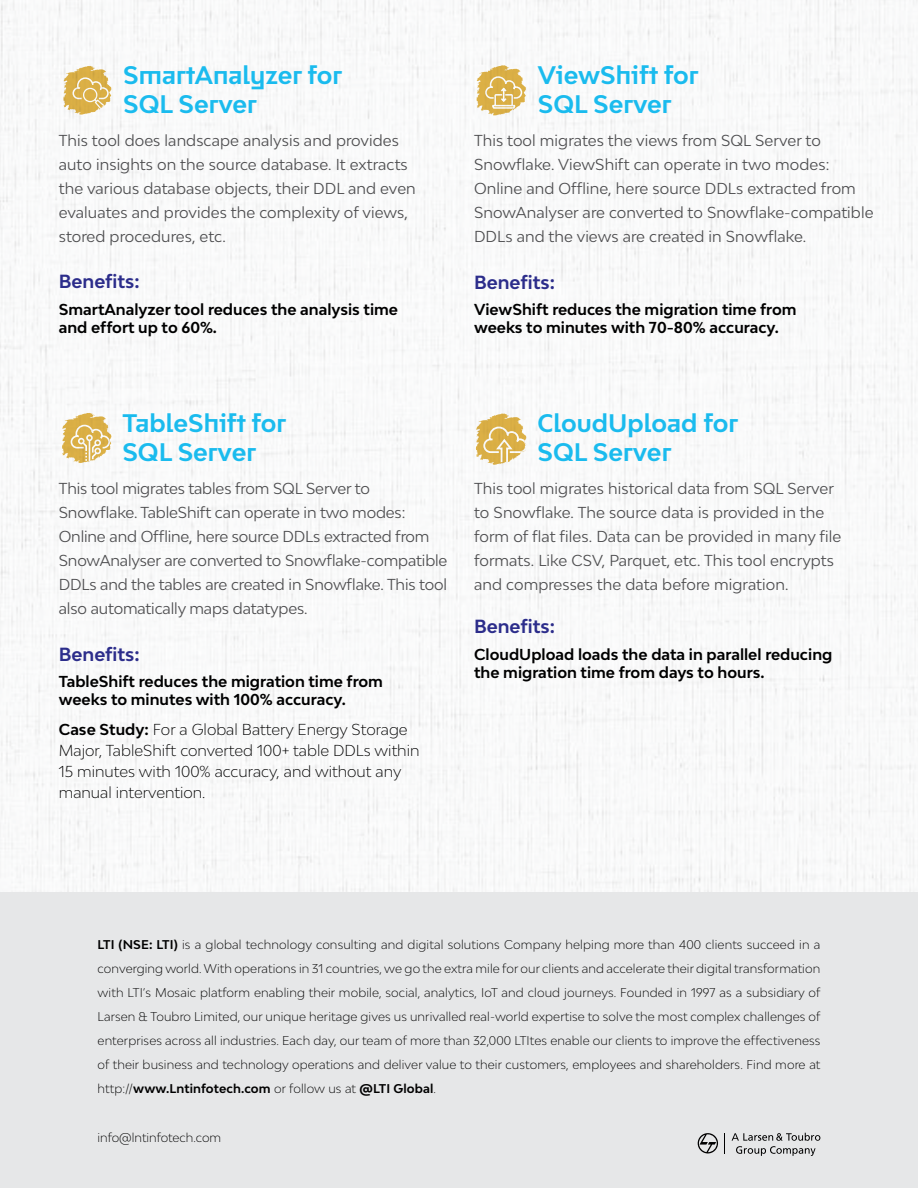
<style>
.page{position:relative;width:918px;height:1188px;background:#fff}
.page>*{position:absolute;margin:0;border:0;box-sizing:border-box;transform-origin:0 0}
.t1{font:700 24px/28.8px "Bw Modelica LTIBETA03";color:#1abbee}
.t2{font:700 18px "Bw Modelica";color:#2c2d8b}
.t3{font:15px/24px "Bw Modelica";letter-spacing:.005em;color:#4d4d4f}
.t4{font:700 15px/18px "Bw Modelica";color:#000}
.t5{font:300 15px/21px "Bw Modelica";color:#000}
.t6{font:300 12px/24px "Bw Modelica";letter-spacing:.01em;color:#000;text-align:justify}
.s1{font-weight:700}
</style>
<div class="page">
<div style="left:0;top:893px;width:918px;height:295px;background:#e6e7e8"></div>
<svg style="left:698px;top:1133px;width:20px;height:20px"></svg>
<svg style="left:732px;top:1133px;width:88px;height:23px"></svg>
<svg style="left:476px;top:65px;width:50px;height:51px"></svg>
<svg style="left:476px;top:413px;width:50px;height:52px"></svg>
<svg style="left:63px;top:66px;width:48px;height:49px"></svg>
<svg style="left:62px;top:413px;width:49px;height:50px"></svg>
<h1 class="t1" style="left:123px;top:60px;width:221px">SmartAnalyzer for<br>SQL Server</h1>
<p class="t3" style="left:59px;top:128px;width:359px">This tool does landscape analysis and provides auto insights on the source database. It extracts the various database objects, their DDL and even evaluates and provides the complexity of views, stored procedures, etc.</p>
<p class="t2" style="left:59px;top:270px;width:82px">Benefits:</p>
<p class="t4" style="left:59px;top:300px;width:341px">SmartAnalyzer tool reduces the analysis time and effort up to 60%.</p>
<h1 class="t1" style="left:538px;top:60px;width:162px">ViewShift for<br>SQL Server</h1>
<p class="t3" style="left:474px;top:128px;width:401px">This tool migrates the views from SQL Server to Snowflake. ViewShift can operate in two modes:<br>Online and Offline, here source DDLs extracted from SnowAnalyser are converted to Snowflake-compatible DDLs and the views are created in Snowflake.</p>
<p class="t2" style="left:474px;top:270px;width:82px">Benefits:</p>
<p class="t4" style="left:474px;top:300px;width:324px">ViewShift reduces the migration time from weeks to minutes with 70-80% accuracy.</p>
<h1 class="t1" style="left:122px;top:408px;width:166px">TableShift for<br>SQL Server</h1>
<p class="t3" style="left:59px;top:476px;width:390px">This tool migrates tables from SQL Server to Snowflake. TableShift can operate in two modes:<br>Online and Offline, here source DDLs extracted from SnowAnalyser are converted to Snowflake-compatible DDLs and the tables are created in Snowflake. This tool also automatically maps datatypes.</p>
<p class="t2" style="left:59px;top:642px;width:82px">Benefits:</p>
<p class="t4" style="left:59px;top:672px;width:326px">TableShift reduces the migration time from weeks to minutes with 100% accuracy.</p>
<p class="t5" style="left:59px;top:718px;width:362px"><span class="s1">Case Study:</span> For a Global Battery Energy Storage Major, TableShift converted 100+ table DDLs within 15 minutes with 100% accuracy, and without any manual intervention.</p>
<h1 class="t1" style="left:538px;top:408px;width:202px">CloudUpload for<br>SQL Server</h1>
<p class="t3" style="left:474px;top:476px;width:369px">This tool migrates historical data from SQL Server to Snowflake. The source data is provided in the form of flat files. Data can be provided in many file formats. Like CSV, Parquet, etc. This tool encrypts and compresses the data before migration.</p>
<p class="t2" style="left:474px;top:615px;width:82px">Benefits:</p>
<p class="t4" style="left:474px;top:645px;width:360px">CloudUpload loads the data in parallel reducing the migration time from days to hours.</p>
<p class="t6" style="left:98px;top:932px;width:724px"><span class="s1">LTI (NSE: LTI)</span> is a global technology consulting and digital solutions Company helping more than 400 clients succeed in a converging world. With operations in 31 countries, we go the extra mile for our clients and accelerate their digital transformation with LTI’s Mosaic platform enabling their mobile, social, analytics, IoT and cloud journeys. Founded in 1997 as a subsidiary of Larsen &amp; Toubro Limited, our unique heritage gives us unrivalled real-world expertise to solve the most complex challenges of enterprises across all industries. Each day, our team of more than 32,000 LTItes enable our clients to improve the effectiveness of their business and technology operations and deliver value to their customers, employees and shareholders. Find more at http://<span class="s1">www.Lntinfotech.com</span> or follow us at <span class="s1">@LTI Global</span>.</p>
<p class="t6" style="left:98px;top:1125px;width:125px">info@lntinfotech.com</p>
</div>
